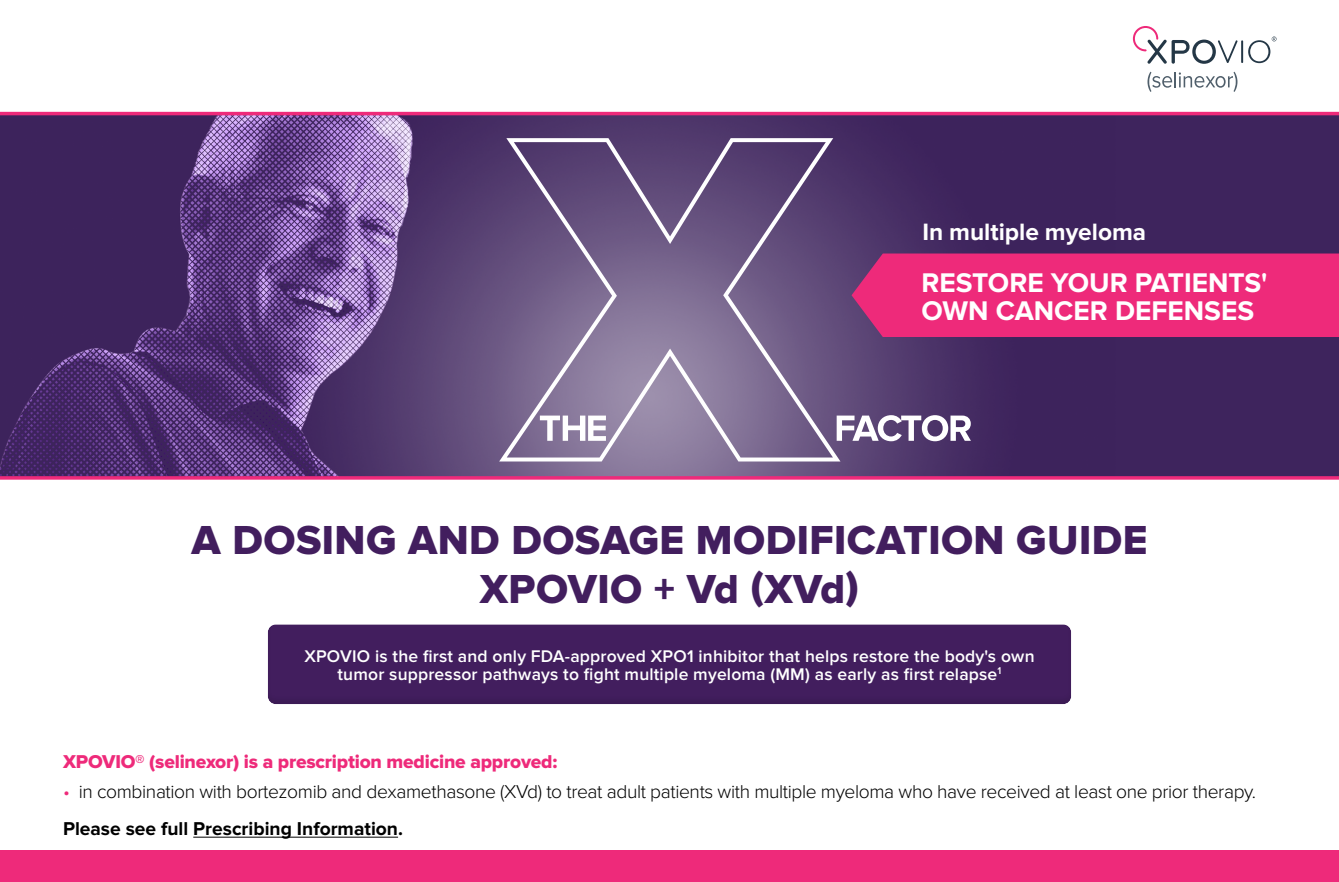
<style>
.page{position:relative;width:1339px;height:882px;background:#fff}
.page>*{position:absolute;margin:0;border:0;box-sizing:border-box;transform-origin:0 0}
.t1{font:42px/48.3px "Proxima Nova Extrabld";letter-spacing:.01em;color:#421e5e;text-align:center}
.t2{font:700 28px/28px "Proxima Nova";color:#fff}
.t3{font:700 24.5px "Proxima Nova";color:#fff}
.t4{font:300 19.25px/36.6px "Proxima Nova";letter-spacing:-.02em;color:#000}
.t5{font:19.25px "Proxima Nova Extrabld";letter-spacing:-.01em;color:#ee2a7a}
.t6{font:600 17.5px/17.5px "Proxima Nova";letter-spacing:.01em;color:#fff;text-align:center}
.s1{color:#ee2a7a}
.s2{font-weight:700}
</style>
<div class="page">
<div style="left:0;top:850px;width:1339px;height:32px;background:#ee2a7a"></div>
<svg style="left:0;top:112px;width:1339px;height:368px;background:#54346f"></svg>
<svg style="left:499px;top:138px;width:472px;height:324px;background:#725f88"></svg>
<div style="left:254px;top:612px;width:832px;height:92px;background:#000;opacity:.1"></div>
<div style="left:851px;top:254px;width:488px;height:83px;background:#ee2a7a"></div>
<hr style="left:193px;top:837px;width:205px;height:1px;background:#000">
<svg style="left:1147px;top:72px;width:90px;height:20px"></svg>
<hr style="left:1241px;top:40px;width:2px;height:23px;background:#243746">
<svg style="left:1133px;top:26px;width:104px;height:38px"></svg>
<svg style="left:1248px;top:37px;width:28px;height:26px"></svg>
<p class="t3" style="left:922px;top:218px;width:225px">In multiple myeloma</p>
<h2 class="t2" style="left:921px;top:270px;width:348px">RESTORE YOUR PATIENTS'<br>OWN CANCER DEFENSES</h2>
<h1 class="t1" style="left:192px;top:517px;width:957px">A DOSING AND DOSAGE MODIFICATION GUIDE<br>XPOVIO + Vd (XVd)</h1>
<p class="t6" style="left:304px;top:648px;width:732px">XPOVIO is the first and only FDA-approved XPO1 inhibitor that helps restore the body's own tumor suppressor pathways to fight multiple myeloma (MM) as early as first relapse<sup>1</sup></p>
<p class="t5" style="left:63px;top:751px;width:496px">XPOVIO® (selinexor) is a prescription medicine approved:</p>
<p class="t4" style="left:63px;top:774px;width:1194px"><span class="s1">•</span> in combination with bortezomib and dexamethasone (XVd) to treat adult patients with multiple myeloma who have received at least one prior therapy.<br><span class="s2">Please see full Prescribing Information.</span></p>
</div>
